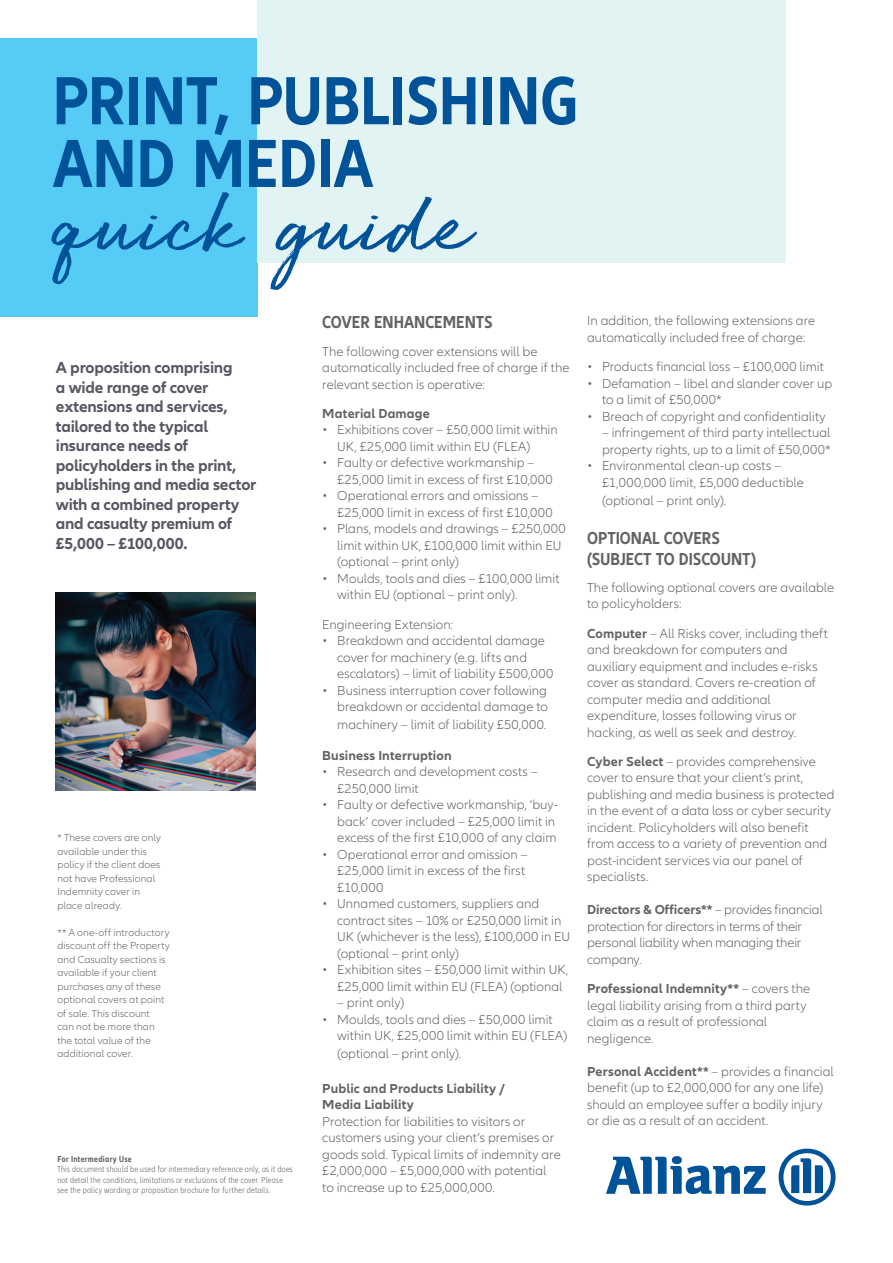
<style>
.page{position:relative;width:893px;height:1263px;background:#fff}
.page>*{position:absolute;margin:0;border:0;box-sizing:border-box;transform-origin:0 0}
.t1{font:103.2px "Golden Plains";letter-spacing:.01em;color:#015399}
.t2{font:700 condensed 70.5px/62.7px "Allianz Neo";color:#015399}
.t3{font:700 condensed 18px/21px "Allianz Neo";color:#636366}
.t4{font:700 16.5px/19.5px "Allianz Neo";letter-spacing:-.015em;color:#575863}
.t5{font:300 13.5px/16.5px "Allianz Neo";letter-spacing:.005em;color:#636366}
.t6{font:700 13.5px/16.5px "Allianz Neo";letter-spacing:.01em;color:#636366}
.t7{font:300 10.5px/13.5px "Allianz Neo";letter-spacing:.01em;color:#636366}
.t8{font:300 condensed 9px/10.5px "Allianz Neo";letter-spacing:.03em;color:#636366}
.t9{font:700 condensed 9px "Allianz Neo";letter-spacing:.03em;color:#636366}
.s1{font-weight:700}
</style>
<div class="page">
<svg style="left:606px;top:1156px;width:160px;height:38px"></svg>
<svg style="left:779px;top:1148px;width:57px;height:57px"></svg>
<div style="left:0;top:38px;width:257px;height:278px;background:#56cbf5"></div>
<div style="left:257px;top:0;width:529px;height:262px;background:#e2f3f4"></div>
<img style="left:56px;top:593px;width:199px;height:198px">
<h2 class="t2" style="left:53px;top:71px;width:527px">PRINT, PUBLISHING<br>AND MEDIA</h2>
<h1 class="t1" style="left:53px;top:153px;width:420px">quick guide</h1>
<p class="t4" style="left:56px;top:358px;width:202px">A proposition comprising<br>a wide range of cover extensions and services, tailored to the typical insurance needs of policyholders in the print, publishing and media sector with a combined property and casualty premium of £5,000 – £100,000.</p>
<p class="t7" style="left:57px;top:831px;width:105px">* These covers are only available under this policy if the client does not have Professional<br>Indemnity cover in place already.</p>
<p class="t7" style="left:57px;top:926px;width:114px">** A one-off introductory discount off the Property and Casualty sections is available if your client purchases any of these optional covers at point of sale. This discount<br>can not be more than the total value of the additional cover.</p>
<p class="t9" style="left:57px;top:1153px;width:76px">For Intermediary Use</p>
<p class="t8" style="left:57px;top:1164px;width:237px">This document should be used for intermediary reference only, as it does not detail the conditions, limitations or exclusions of the cover. Please see the policy wording or proposition brochure for further details.</p>
<h3 class="t3" style="left:322px;top:312px;width:172px">COVER ENHANCEMENTS</h3>
<p class="t5" style="left:322px;top:343px;width:249px">The following cover extensions will be automatically included free of charge if the relevant section is operative:</p>
<p class="t6" style="left:322px;top:405px;width:109px">Material Damage</p>
<p class="t5" style="left:337px;top:422px;width:222px;text-indent:-15px">• Exhibitions cover – £50,000 limit within<br>UK, £25,000 limit within EU (FLEA)</p>
<p class="t5" style="left:337px;top:455px;width:217px;text-indent:-15px">• Faulty or defective workmanship – £25,000 limit in excess of first £10,000</p>
<p class="t5" style="left:337px;top:488px;width:217px;text-indent:-15px">• Operational errors and omissions – £25,000 limit in excess of first £10,000</p>
<p class="t5" style="left:337px;top:521px;width:230px;text-indent:-15px">• Plans, models and drawings – £250,000 limit within UK, £100,000 limit within EU (optional – print only)</p>
<p class="t5" style="left:337px;top:570px;width:224px;text-indent:-15px">• Moulds, tools and dies – £100,000 limit within EU (optional – print only).</p>
<p class="t5" style="left:322px;top:616px;width:132px">Engineering Extension:</p>
<p class="t5" style="left:337px;top:633px;width:218px;text-indent:-15px">• Breakdown and accidental damage cover for machinery (e.g. lifts and escalators) – limit of liability £500,000</p>
<p class="t5" style="left:322px;top:682px;width:227px;text-align:right">• Business interruption cover following breakdown or accidental damage to</p>
<p class="t5" style="left:337px;top:717px;width:211px">machinery – limit of liability £50,000.</p>
<p class="t6" style="left:322px;top:747px;width:131px">Business Interruption</p>
<p class="t5" style="left:337px;top:764px;width:202px;text-indent:-15px">• Research and development costs – £250,000 limit</p>
<p class="t5" style="left:337px;top:797px;width:222px;text-indent:-15px">• Faulty or defective workmanship, ‘buy&shy;back’ cover included – £25,000 limit in excess of the first £10,000 of any claim</p>
<p class="t5" style="left:337px;top:846px;width:192px;text-indent:-15px">• Operational error and omission – £25,000 limit in excess of the first £10,000</p>
<p class="t5" style="left:337px;top:896px;width:234px;text-indent:-15px">• Unnamed customers, suppliers and contract sites – 10% or £250,000 limit in UK (whichever is the less), £100,000 in EU (optional – print only)</p>
<p class="t5" style="left:337px;top:962px;width:233px;text-indent:-15px">• Exhibition sites – £50,000 limit within UK, £25,000 limit within EU (FLEA) (optional</p>
<p class="t5" style="left:337px;top:995px;width:69px">– print only)</p>
<p class="t5" style="left:337px;top:1011px;width:232px;text-indent:-15px">• Moulds, tools and dies – £50,000 limit within UK, £25,000 limit within EU (FLEA)</p>
<p class="t5" style="left:337px;top:1046px;width:126px">(optional – print only).</p>
<p class="t6" style="left:322px;top:1080px;width:184px">Public and Products Liability /<br>Media Liability</p>
<p class="t5" style="left:322px;top:1113px;width:240px">Protection for liabilities to visitors or customers using your client’s premises or goods sold. Typical limits of indemnity are £2,000,000 – £5,000,000 with potential to increase up to £25,000,000.</p>
<p class="t5" style="left:587px;top:313px;width:229px">In addition, the following extensions are automatically included free of charge:</p>
<p class="t5" style="left:587px;top:359px;width:238px">• Products financial loss – £100,000 limit</p>
<p class="t5" style="left:602px;top:375px;width:232px;text-indent:-15px">• Defamation – libel and slander cover up to a limit of £50,000*</p>
<p class="t5" style="left:587px;top:408px;width:240px">• Breach of copyright and confidentiality</p>
<p class="t5" style="left:602px;top:425px;width:230px">– infringement of third party intellectual property rights, up to a limit of £50,000*</p>
<p class="t5" style="left:602px;top:458px;width:203px;text-indent:-15px">• Environmental clean-up costs – £1,000,000 limit, £5,000 deductible</p>
<p class="t5" style="left:602px;top:492px;width:126px">(optional – print only).</p>
<h3 class="t3" style="left:587px;top:528px;width:170px">OPTIONAL COVERS (SUBJECT TO DISCOUNT)</h3>
<p class="t5" style="left:587px;top:579px;width:248px">The following optional covers are available to policyholders:</p>
<p class="t5" style="left:587px;top:625px;width:242px"><span class="s1">Computer</span> – All Risks cover, including theft and breakdown for computers and auxiliary equipment and includes e-risks cover as standard. Covers re-creation of computer media and additional expenditure, losses following virus or hacking, as well as seek and destroy.</p>
<p class="t5" style="left:587px;top:753px;width:249px"><span class="s1">Cyber Select</span> – provides comprehensive cover to ensure that your client’s print, publishing and media business is protected in the event of a data loss or cyber security incident. Policyholders will also benefit from access to a variety of prevention and post-incident services via our panel of specialists.</p>
<p class="t5" style="left:587px;top:902px;width:237px"><span class="s1">Directors &amp; Officers**</span> – provides financial protection for directors in terms of their personal liability when managing their company.</p>
<p class="t5" style="left:587px;top:981px;width:225px"><span class="s1">Professional Indemnity**</span> – covers the legal liability arising from a third party claim as a result of professional negligence.</p>
<p class="t5" style="left:587px;top:1063px;width:248px"><span class="s1">Personal Accident**</span> – provides a financial benefit (up to £2,000,000 for any one life) should an employee suffer a bodily injury or die as a result of an accident.</p>
</div>
